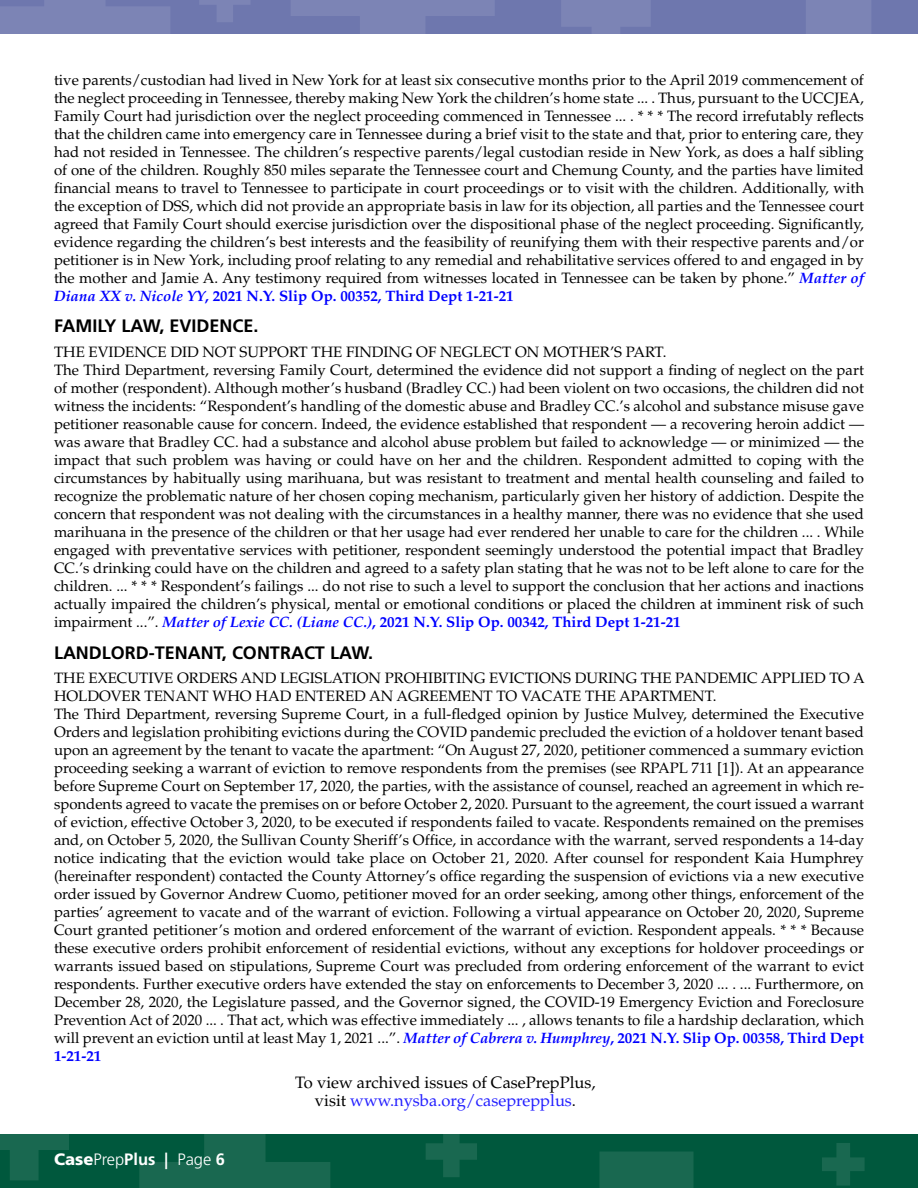
<style>
.page{position:relative;width:918px;height:1188px;background:#fff}
.page>*{position:absolute;margin:0;border:0;box-sizing:border-box;transform-origin:0 0}
.t1{font:700 18px "Frutiger";color:#000}
.t2{font:16.5px/18px "Palatino";color:#000;text-align:center}
.t3{font:300 16.5px "Frutiger";color:#fff}
.t4{font:15px/18px "Palatino";color:#000}
.s1{font-weight:700;font-style:italic;color:#00f}
.s2{font-weight:700;color:#00f}
.s3{color:#231fff}
.s4{font-weight:900}
.s5{font-weight:700}
</style>
<div class="page">
<div style="left:0;top:0;width:918px;height:33px;background:#6e77ae"></div>
<div style="left:0;top:1134px;width:918px;height:54px;background:#00583d"></div>
<svg style="left:291px;top:0;width:204px;height:34px"></svg>
<svg style="left:737px;top:0;width:181px;height:34px"></svg>
<div style="left:599px;top:1152px;width:95px;height:36px;background:#196850"></div>
<svg style="left:561px;top:0;width:90px;height:34px"></svg>
<svg style="left:0;top:1134px;width:69px;height:46px"></svg>
<svg style="left:199px;top:0;width:51px;height:22px"></svg>
<svg style="left:426px;top:1134px;width:51px;height:43px"></svg>
<svg style="left:822px;top:1143px;width:43px;height:43px"></svg>
<svg style="left:0;top:0;width:170px;height:34px"></svg>
<svg style="left:139px;top:1134px;width:191px;height:54px"></svg>
<p class="t4" style="left:54px;top:71px;width:812px;text-align:justify">tive parents/custodian had lived in New York for at least six consecutive months prior to the April 2019 commencement of the neglect proceeding in Tennessee, thereby making New York the children’s home state ... . Thus, pursuant to the UCCJEA, Family Court had jurisdiction over the neglect proceeding commenced in Tennessee ... . * * * The record irrefutably reflects that the children came into emergency care in Tennessee during a brief visit to the state and that, prior to entering care, they had not resided in Tennessee. The children’s respective parents/legal custodian reside in New York, as does a half sibling of one of the children. Roughly 850 miles separate the Tennessee court and Chemung County, and the parties have limited financial means to travel to Tennessee to participate in court proceedings or to visit with the children. Additionally, with the exception of DSS, which did not provide an appropriate basis in law for its objection, all parties and the Tennessee court agreed that Family Court should exercise jurisdiction over the dispositional phase of the neglect proceeding. Significantly, evidence regarding the children’s best interests and the feasibility of reunifying them with their respective parents and/or petitioner is in New York, including proof relating to any remedial and rehabilitative services offered to and engaged in by the mother and Jamie A. Any testimony required from witnesses located in Tennessee can be taken by phone.” <span class="s1">Matter of Diana XX v. Nicole YY</span><span class="s2">, 2021 N.Y. Slip Op. 00352, Third Dept 1-21-21</span></p>
<p class="t1" style="left:54px;top:316px;width:206px">FAMILY LAW, EVIDENCE.</p>
<p class="t4" style="left:54px;top:343px;width:812px">THE EVIDENCE DID NOT SUPPORT THE FINDING OF NEGLECT ON MOTHER’S PART.<br>The Third Department, reversing Family Court, determined the evidence did not support a finding of neglect on the part of mother (respondent). Although mother’s husband (Bradley CC.) had been violent on two occasions, the children did not witness the incidents: “Respondent’s handling of the domestic abuse and Bradley CC.’s alcohol and substance misuse gave petitioner reasonable cause for concern. Indeed, the evidence established that respondent — a recovering heroin addict — was aware that Bradley CC. had a substance and alcohol abuse problem but failed to acknowledge — or minimized — the impact that such problem was having or could have on her and the children. Respondent admitted to coping with the circumstances by habitually using marihuana, but was resistant to treatment and mental health counseling and failed to recognize the problematic nature of her chosen coping mechanism, particularly given her history of addiction. Despite the concern that respondent was not dealing with the circumstances in a healthy manner, there was no evidence that she used marihuana in the presence of the children or that her usage had ever rendered her unable to care for the children ... . While engaged with preventative services with petitioner, respondent seemingly understood the potential impact that Bradley CC.’s drinking could have on the children and agreed to a safety plan stating that he was not to be left alone to care for the children. ... * * * Respondent’s failings ... do not rise to such a level to support the conclusion that her actions and inactions actually impaired the children’s physical, mental or emotional conditions or placed the children at imminent risk of such impairment ...”. <span class="s1">Matter of Lexie CC. (Liane CC.)</span><span class="s2">, 2021 N.Y. Slip Op. 00342, Third Dept 1-21-21</span></p>
<p class="t1" style="left:54px;top:642px;width:321px">LANDLORD-TENANT, CONTRACT LAW.</p>
<p class="t4" style="left:54px;top:670px;width:812px">THE EXECUTIVE ORDERS AND LEGISLATION PROHIBITING EVICTIONS DURING THE PANDEMIC APPLIED TO A HOLDOVER TENANT WHO HAD ENTERED AN AGREEMENT TO VACATE THE APARTMENT.<br>The Third Department, reversing Supreme Court, in a full-fledged opinion by Justice Mulvey, determined the Executive Orders and legislation prohibiting evictions during the COVID pandemic precluded the eviction of a holdover tenant based upon an agreement by the tenant to vacate the apartment: “On August 27, 2020, petitioner commenced a summary eviction proceeding seeking a warrant of eviction to remove respondents from the premises (see RPAPL 711 [1]). At an appearance before Supreme Court on September 17, 2020, the parties, with the assistance of counsel, reached an agreement in which re&shy;spondents agreed to vacate the premises on or before October 2, 2020. Pursuant to the agreement, the court issued a warrant of eviction, effective October 3, 2020, to be executed if respondents failed to vacate. Respondents remained on the premises and, on October 5, 2020, the Sullivan County Sheriff’s Office, in accordance with the warrant, served respondents a 14-day notice indicating that the eviction would take place on October 21, 2020. After counsel for respondent Kaia Humphrey (hereinafter respondent) contacted the County Attorney’s office regarding the suspension of evictions via a new executive order issued by Governor Andrew Cuomo, petitioner moved for an order seeking, among other things, enforcement of the parties’ agreement to vacate and of the warrant of eviction. Following a virtual appearance on October 20, 2020, Supreme Court granted petitioner’s motion and ordered enforcement of the warrant of eviction. Respondent appeals. * * * Because these executive orders prohibit enforcement of residential evictions, without any exceptions for holdover proceedings or warrants issued based on stipulations, Supreme Court was precluded from ordering enforcement of the warrant to evict respondents. Further executive orders have extended the stay on enforcements to December 3, 2020 ... . ... Furthermore, on December 28, 2020, the Legislature passed, and the Governor signed, the COVID-19 Emergency Eviction and Foreclosure Prevention Act of 2020 ... . That act, which was effective immediately ... , allows tenants to file a hardship declaration, which will prevent an eviction until at least May 1, 2021 ...”. <span class="s1">Matter of Cabrera v. Humphrey</span><span class="s2">, 2021 N.Y. Slip Op. 00358, Third Dept 1-21-21</span></p>
<p class="t2" style="left:295px;top:1074px;width:302px">To view archived issues of CasePrepPlus, visit <span class="s3">www.nysba.org/caseprepplus</span>.</p>
<p class="t3" style="left:54px;top:1150px;width:173px"><span class="s4">Case</span>Prep<span class="s5">Plus |</span> Page <span class="s5">6</span></p>
</div>
